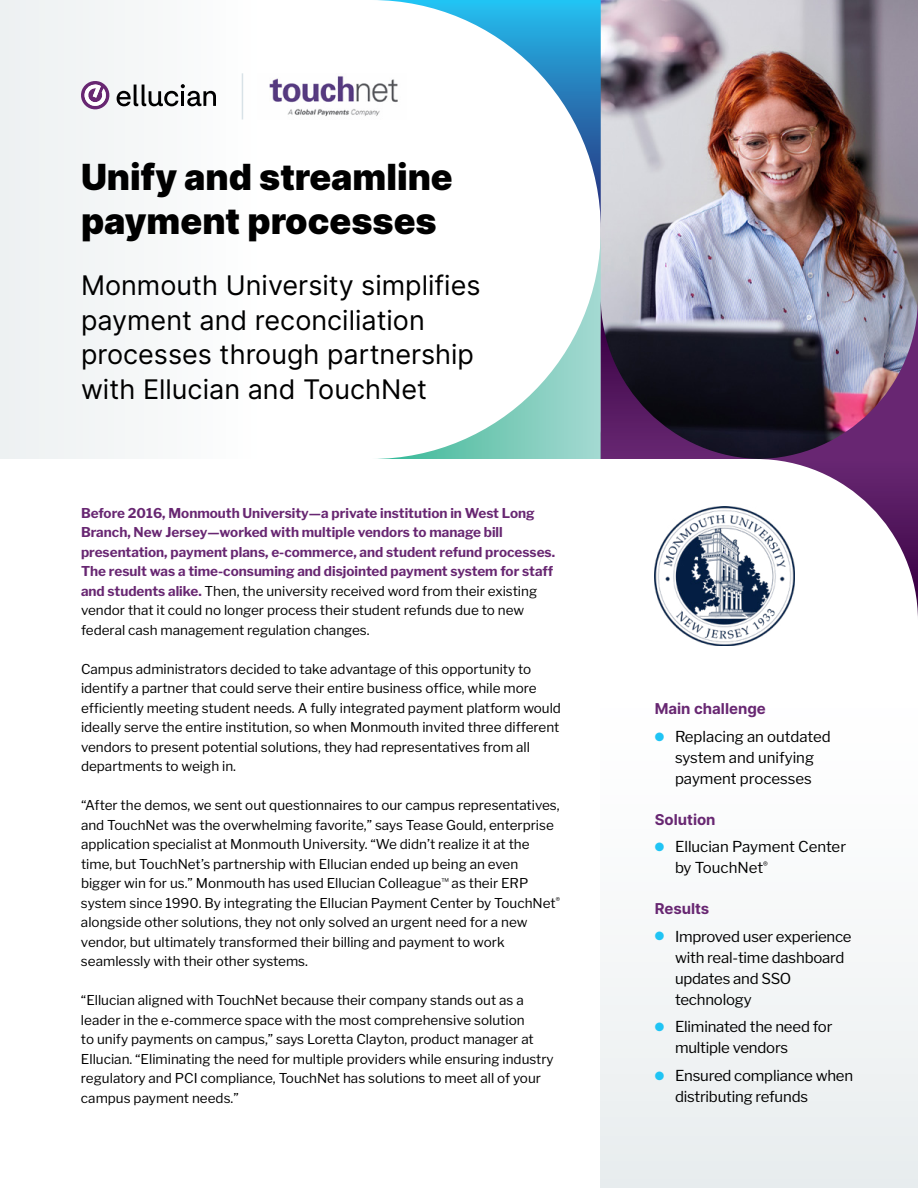
<style>
.page{position:relative;width:918px;height:1188px;background:#fff}
.page>*{position:absolute;margin:0;border:0;box-sizing:border-box;transform-origin:0 0}
.t1{font:900 36px/43.5px "Inter";color:#000}
.t2{font:27px/34.5px "Inter";color:#000}
.t3{font:15px/21px "Libre Franklin";letter-spacing:-.015em;color:#000}
.t4{font:700 15px "Inter";color:#682772}
.t5{font:13.5px/19.5px "Libre Franklin";color:#000}
.t6{font:700 13.5px/19.5px "Libre Franklin";color:#682772}
.s1{font-weight:400;color:#000}
.s2{color:#20c4f4}
</style>
<div class="page">
<div style="left:0;top:0;width:256px;height:459px;background:#f5f7f7"></div>
<div style="left:601px;top:619px;width:317px;height:569px;background:linear-gradient(to right,#f6f8f8,#f6f8f8)"></div>
<svg style="left:117px;top:84px;width:99px;height:22px"></svg>
<svg style="left:81px;top:81px;width:29px;height:29px"></svg>
<img style="left:601px;top:0;width:317px;height:297px">
<img style="left:655px;top:507px;width:139px;height:139px">
<img style="left:269px;top:75px;width:102px;height:41px">
<hr style="left:242px;top:73px;width:1px;height:47px;background:#d8e2e7">
<svg style="left:371px;top:0;width:230px;height:229px"></svg>
<svg style="left:377px;top:230px;width:224px;height:229px"></svg>
<svg style="left:601px;top:297px;width:155px;height:162px;background:#42354f"></svg>
<svg style="left:756px;top:297px;width:162px;height:324px"></svg>
<h1 class="t1" style="left:81px;top:155px;width:373px">Unify and streamline payment processes</h1>
<h2 class="t2" style="left:81px;top:268px;width:401px">Monmouth University simplifies payment and reconciliation processes through partnership with Ellucian and TouchNet</h2>
<p class="t6" style="left:81px;top:502px;width:476px">Before 2016, Monmouth University—a private institution in West Long Branch, New Jersey—worked with multiple vendors to manage bill presentation, payment plans, e-commerce, and student refund processes.<br>The result was a time-consuming and disjointed payment system for staff and students alike. <span class="s1">Then, the university received word from their existing vendor that it could no longer process their student refunds due to new federal cash management regulation changes.</span></p>
<p class="t5" style="left:81px;top:658px;width:482px">Campus administrators decided to take advantage of this opportunity to identify a partner that could serve their entire business office, while more efficiently meeting student needs. A fully integrated payment platform would ideally serve the entire institution, so when Monmouth invited three different vendors to present potential solutions, they had representatives from all departments to weigh in.</p>
<p class="t5" style="left:81px;top:794px;width:481px">“After the demos, we sent out questionnaires to our campus representatives, and TouchNet was the overwhelming favorite,” says Tease Gould, enterprise application specialist at Monmouth University. “We didn’t realize it at the time, but TouchNet’s partnership with Ellucian ended up being an even bigger win for us.” Monmouth has used Ellucian Colleague<sup>™</sup> as their ERP system since 1990. By integrating the Ellucian Payment Center by TouchNet<sup>® </sup>alongside other solutions, they not only solved an urgent need for a new vendor, but ultimately transformed their billing and payment to work seamlessly with their other systems.</p>
<p class="t5" style="left:81px;top:990px;width:474px">“Ellucian aligned with TouchNet because their company stands out as a leader in the e-commerce space with the most comprehensive solution<br>to unify payments on campus,” says Loretta Clayton, product manager at Ellucian. “Eliminating the need for multiple providers while ensuring industry regulatory and PCI compliance, TouchNet has solutions to meet all of your campus payment needs.”</p>
<p class="t4" style="left:655px;top:698px;width:113px">Main challenge</p>
<p class="t3" style="left:655px;top:725px;width:178px;text-align:center"><span class="s2">●</span> Replacing an outdated system and unifying payment processes</p>
<p class="t4" style="left:655px;top:808px;width:62px">Solution</p>
<p class="t3" style="left:675px;top:835px;width:173px;text-indent:-20px"><span class="s2">●</span> Ellucian Payment Center by TouchNet<sup>®</sup></p>
<p class="t4" style="left:655px;top:898px;width:56px">Results</p>
<p class="t3" style="left:675px;top:924px;width:178px;text-indent:-20px"><span class="s2">●</span> Improved user experience with real-time dashboard updates and SSO technology</p>
<p class="t3" style="left:675px;top:1015px;width:159px;text-indent:-20px"><span class="s2">●</span> Eliminated the need for multiple vendors</p>
<p class="t3" style="left:675px;top:1064px;width:180px;text-indent:-20px"><span class="s2">●</span> Ensured compliance when distributing refunds</p>
</div>
